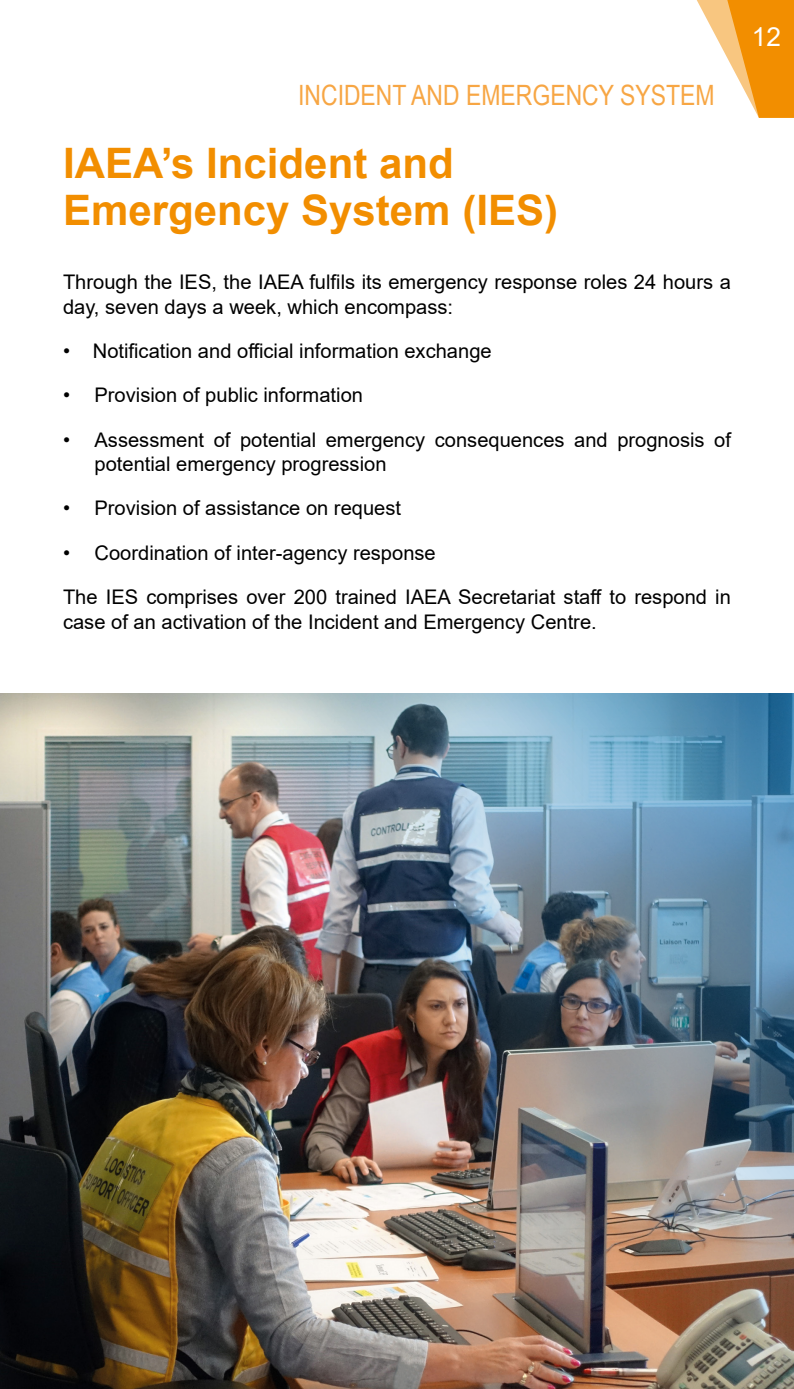
<style>
.page{position:relative;width:794px;height:1389px;background:#fff}
.page>*{position:absolute;margin:0;border:0;box-sizing:border-box;transform-origin:0 0}
.t1{font:700 42px/47.2px "Arial";color:#f28e00}
.t2{font:28px "Arial Narrow";color:#f7a644}
.t3{font:26.25px "Arial";color:#fff}
.t4{font:20.12px/24.5px "Arial";color:#000}
</style>
<div class="page">
<img style="left:0;top:693px;width:794px;height:696px">
<svg style="left:697px;top:0;width:97px;height:118px"></svg>
<h2 class="t2" style="left:298px;top:75px;width:418px">INCIDENT AND EMERGENCY SYSTEM</h2>
<h1 class="t1" style="left:63px;top:140px;width:496px">IAEA’s Incident and<br>Emergency System (IES)</h1>
<p class="t4" style="left:63px;top:270px;width:669px">Through the IES, the IAEA fulfils its emergency response roles 24 hours a day, seven days a week, which encompass:</p>
<p class="t4" style="left:63px;top:338px;width:430px">• Notification and official information exchange</p>
<p class="t4" style="left:63px;top:383px;width:301px">• Provision of public information</p>
<p class="t4" style="left:94px;top:427px;width:638px;text-indent:-31px">• Assessment of potential emergency consequences and prognosis of potential emergency progression</p>
<p class="t4" style="left:63px;top:496px;width:339px">• Provision of assistance on request</p>
<p class="t4" style="left:63px;top:540px;width:374px">• Coordination of inter-agency response</p>
<p class="t4" style="left:63px;top:585px;width:669px">The IES comprises over 200 trained IAEA Secretariat staff to respond in case of an activation of the Incident and Emergency Centre.</p>
<h3 class="t3" style="left:752px;top:19px;width:31px">12</h3>
</div>
